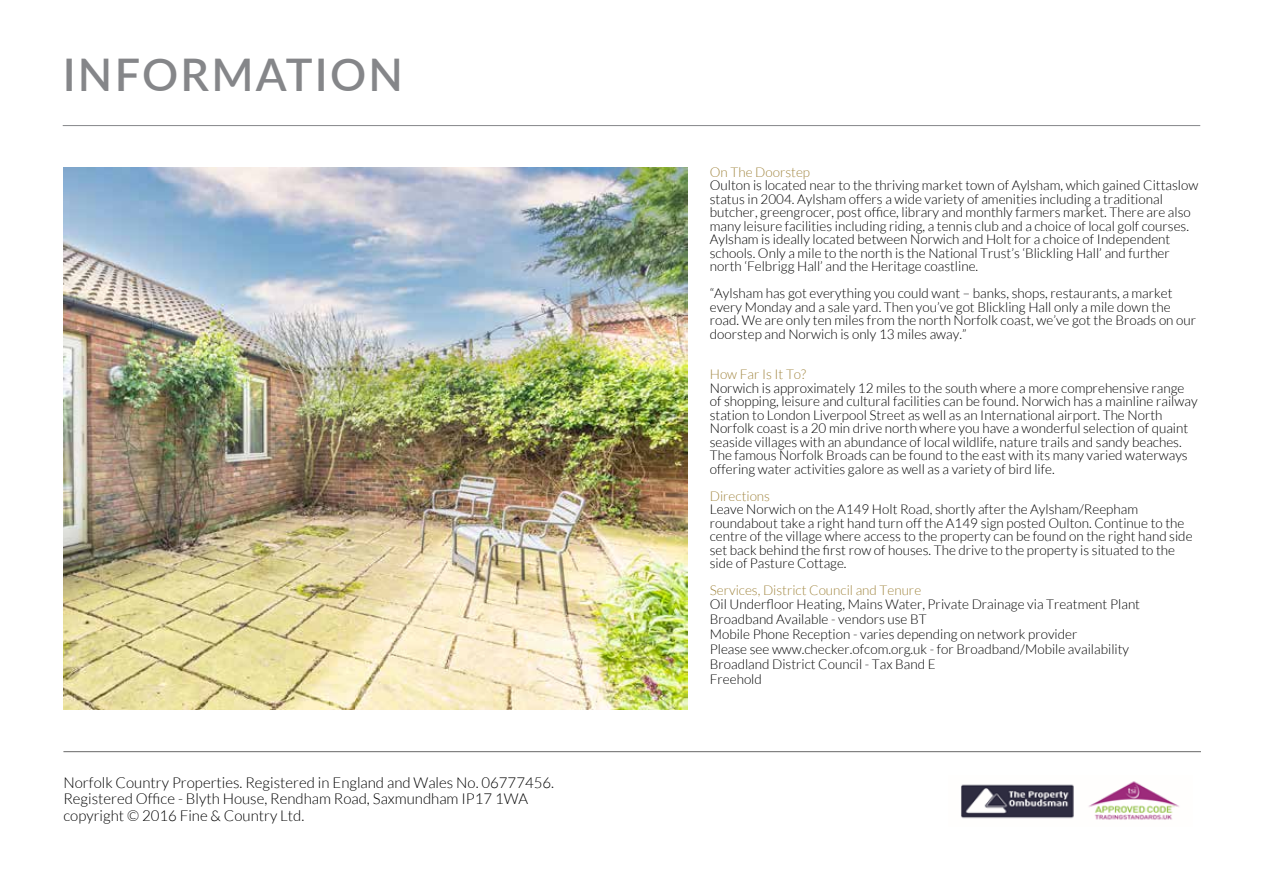
<style>
.page{position:relative;width:1263px;height:893px;background:#fff}
.page>*{position:absolute;margin:0;border:0;box-sizing:border-box;transform-origin:0 0}
.t1{font:600 45px "Lato";letter-spacing:.05em;color:#858689}
.t2{font:300 15px/16.5px "Lato";color:#000}
.t3{font:300 13.5px/13.5px "Lato";color:#000}
.t4{font:300 13.5px "Lato";color:#a18641}
</style>
<div class="page">
<hr style="left:63px;top:751px;width:1138px;height:1px;background:#000">
<hr style="left:63px;top:125px;width:1137px;height:1px;background:#858689">
<img style="left:63px;top:168px;width:625px;height:541px">
<img style="left:961px;top:781px;width:218px;height:39px">
<h1 class="t1" style="left:63px;top:42px;width:342px">INFORMATION</h1>
<p class="t2" style="left:63px;top:774px;width:492px">Norfolk Country Properties. Registered in England and Wales No. 06777456.<br>Registered Office - Blyth House, Rendham Road, Saxmundham IP17 1WA copyright © 2016 Fine &amp; Country Ltd.</p>
<p class="t4" style="left:710px;top:165px;width:102px">On The Doorstep</p>
<p class="t3" style="left:710px;top:179px;width:490px">Oulton is located near to the thriving market town of Aylsham, which gained Cittaslow status in 2004. Aylsham offers a wide variety of amenities including a traditional butcher, greengrocer, post office, library and monthly farmers market. There are also many leisure facilities including riding, a tennis club and a choice of local golf courses.<br>Aylsham is ideally located between Norwich and Holt for a choice of Independent schools. Only a mile to the north is the National Trust’s ‘Blickling Hall’ and further north ‘Felbrigg Hall’ and the Heritage coastline.</p>
<p class="t3" style="left:710px;top:287px;width:488px">“Aylsham has got everything you could want – banks, shops, restaurants, a market every Monday and a sale yard. Then you’ve got Blickling Hall only a mile down the road. We are only ten miles from the north Norfolk coast, we’ve got the Broads on our doorstep and Norwich is only 13 miles away.”</p>
<p class="t4" style="left:710px;top:367px;width:98px">How Far Is It To?</p>
<p class="t3" style="left:710px;top:381px;width:489px">Norwich is approximately 12 miles to the south where a more comprehensive range of shopping, leisure and cultural facilities can be found. Norwich has a mainline railway station to London Liverpool Street as well as an International airport. The North Norfolk coast is a 20 min drive north where you have a wonderful selection of quaint seaside villages with an abundance of local wildlife, nature trails and sandy beaches.<br>The famous Norfolk Broads can be found to the east with its many varied waterways offering water activities galore as well as a variety of bird life.</p>
<p class="t4" style="left:710px;top:489px;width:62px">Directions</p>
<p class="t3" style="left:710px;top:503px;width:484px">Leave Norwich on the A149 Holt Road, shortly after the Aylsham/Reepham roundabout take a right hand turn off the A149 sign posted Oulton. Continue to the centre of the village where access to the property can be found on the right hand side set back behind the first row of houses. The drive to the property is situated to the side of Pasture Cottage.</p>
<p class="t4" style="left:710px;top:583px;width:213px">Services, District Council and Tenure</p>
<p class="t3" style="left:710px;top:596px;width:432px;line-height:15px">Oil Underfloor Heating, Mains Water, Private Drainage via Treatment Plant Broadband Available - vendors use BT<br>Mobile Phone Reception - varies depending on network provider<br>Please see www.checker.ofcom.org.uk - for Broadband/Mobile availability Broadland District Council - Tax Band E<br>Freehold</p>
</div>
